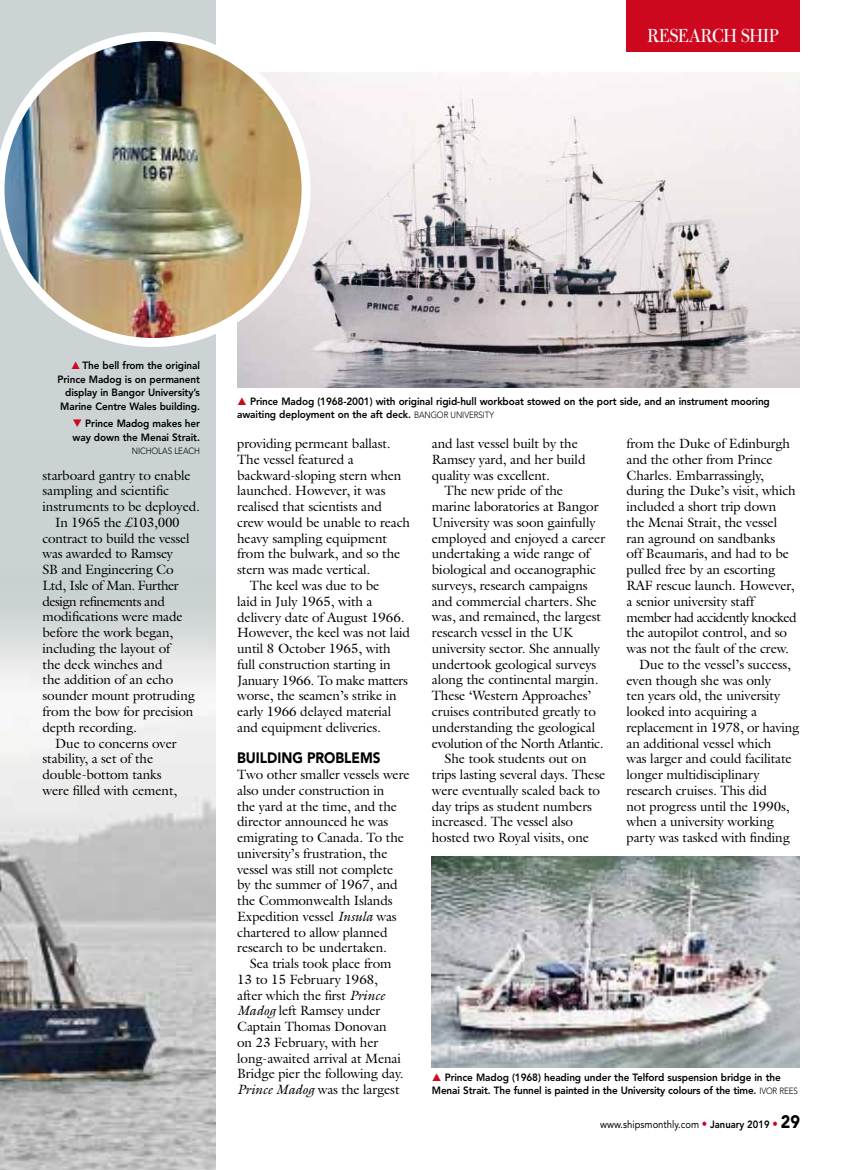
<style>
.page{position:relative;width:851px;height:1170px;background:#fff}
.page>*{position:absolute;margin:0;border:0;box-sizing:border-box;transform-origin:0 0}
.t1{font:21px "Bulmer MT Std Display";color:#fff;scale:.95 1}
.t2{font:900 15px "Avenir LT Std";color:#000;scale:.9 1}
.t3{font:13.5px/15.8px "Galliard Std";letter-spacing:-.01em;color:#000}
.t4{font:13.5px "Galliard Std";letter-spacing:-.03em;color:#000}
.t5{font:13.5px "Galliard Std";letter-spacing:-.04em;color:#000}
.t6{font:800 10.5px/13.5px "Avenir LT Std";letter-spacing:-.01em;color:#000;scale:.95 1}
.t7{font:10.5px "Avenir LT Std";color:#000;scale:.9 1}
.t8{font:300 9px "Avenir LT Std";letter-spacing:-.01em;color:#000;scale:.9 1}
.s1{color:#cd071e}
.s2{font-weight:300;font-size:9px}
.s3{font-style:italic}
.s4{font-size:12px;color:#c90023}
.s5{font-weight:800}
.s6{font-weight:900;font-size:18px}
</style>
<div class="page">
<div style="left:0;top:0;width:216px;height:1169px;background:#ccd3d5"></div>
<img style="left:0;top:632px;width:216px;height:537px">
<div style="left:626px;top:0;width:173px;height:51px;background:#cd071e"></div>
<img style="left:432px;top:856px;width:367px;height:211px">
<img style="left:237px;top:72px;width:562px;height:315px">
<img style="left:0;top:32px;width:310px;height:315px">
<h1 class="t1" style="left:647px;top:25px;width:140px">RESEARCH SHIP</h1>
<p class="t6" style="left:57px;top:358px;width:151px;text-align:right">The bell from the original<br>Prince Madog is on permanent display in Bangor University’s<br>Marine Centre Wales building.</p>
<p class="t6" style="left:72px;top:417px;width:136px"><span class="s1">❑</span> Prince Madog makes her way down the Menai Strait.</p>
<p class="t8" style="left:132px;top:446px;width:77px">NICHOLAS LEACH</p>
<p class="t3" style="left:43px;top:467px;width:150px">starboard gantry to enable</p>
<p class="t3" style="left:43px;top:482px;width:128px">sampling and scientific</p>
<p class="t3" style="left:43px;top:498px;width:159px">instruments to be deployed.</p>
<p class="t3" style="left:55px;top:514px;width:126px">In 1965 the £103,000</p>
<p class="t3" style="left:43px;top:530px;width:148px">contract to build the vessel</p>
<p class="t3" style="left:43px;top:545px;width:132px">was awarded to Ramsey</p>
<p class="t3" style="left:43px;top:561px;width:132px">SB and Engineering Co</p>
<p class="t4" style="left:43px;top:576px;width:137px">Ltd, Isle of Man. Further</p>
<p class="t5" style="left:43px;top:592px;width:124px">design refinements and</p>
<p class="t3" style="left:43px;top:608px;width:142px">modifications were made</p>
<p class="t3" style="left:43px;top:624px;width:132px">before the work began,</p>
<p class="t3" style="left:43px;top:640px;width:129px">including the layout of</p>
<p class="t3" style="left:43px;top:656px;width:122px">the deck winches and</p>
<p class="t3" style="left:43px;top:671px;width:132px">the addition of an echo</p>
<p class="t3" style="left:43px;top:687px;width:154px">sounder mount protruding</p>
<p class="t3" style="left:43px;top:703px;width:152px">from the bow for precision</p>
<p class="t3" style="left:43px;top:719px;width:96px">depth recording.</p>
<p class="t3" style="left:55px;top:734px;width:123px">Due to concerns over</p>
<p class="t3" style="left:43px;top:750px;width:112px">stability, a set of the</p>
<p class="t3" style="left:43px;top:766px;width:121px">double-bottom tanks</p>
<p class="t3" style="left:43px;top:782px;width:136px">were filled with cement,</p>
<p class="t6" style="left:237px;top:394px;width:562px;text-indent:13px">Prince Madog (1968-2001) with original rigid-hull workboat stowed on the port side, and an instrument mooring awaiting deployment on the aft deck. <span class="s2">BANGOR UNIVERSITY</span></p>
<p class="t3" style="left:432px;top:435px;width:147px">and last vessel built by the</p>
<p class="t3" style="left:432px;top:451px;width:155px">Ramsey yard, and her build</p>
<p class="t3" style="left:432px;top:467px;width:120px">quality was excellent.</p>
<p class="t3" style="left:444px;top:482px;width:120px">The new pride of the</p>
<p class="t3" style="left:432px;top:498px;width:168px">marine laboratories at Bangor</p>
<p class="t3" style="left:432px;top:514px;width:165px">University was soon gainfully</p>
<p class="t3" style="left:432px;top:530px;width:175px">employed and enjoyed a career</p>
<p class="t3" style="left:432px;top:545px;width:159px">undertaking a wide range of</p>
<p class="t3" style="left:432px;top:561px;width:166px">biological and oceanographic</p>
<p class="t3" style="left:432px;top:577px;width:157px">surveys, research campaigns</p>
<p class="t3" style="left:432px;top:593px;width:166px">and commercial charters. She</p>
<p class="t3" style="left:432px;top:608px;width:171px">was, and remained, the largest</p>
<p class="t3" style="left:432px;top:624px;width:142px">research vessel in the UK</p>
<p class="t3" style="left:432px;top:640px;width:169px">university sector. She annually</p>
<p class="t3" style="left:432px;top:656px;width:166px">undertook geological surveys</p>
<p class="t3" style="left:432px;top:671px;width:168px">along the continental margin.</p>
<p class="t3" style="left:432px;top:687px;width:161px">These ‘Western Approaches’</p>
<p class="t3" style="left:432px;top:703px;width:166px">cruises contributed greatly to</p>
<p class="t3" style="left:432px;top:719px;width:165px">understanding the geological</p>
<p class="t4" style="left:432px;top:734px;width:173px">evolution of the North Atlantic.</p>
<p class="t3" style="left:444px;top:750px;width:143px">She took students out on</p>
<p class="t3" style="left:432px;top:766px;width:175px">trips lasting several days. These</p>
<p class="t3" style="left:432px;top:782px;width:170px">were eventually scaled back to</p>
<p class="t3" style="left:432px;top:797px;width:161px">day trips as student numbers</p>
<p class="t3" style="left:432px;top:813px;width:143px">increased. The vessel also</p>
<p class="t3" style="left:432px;top:829px;width:159px">hosted two Royal visits, one</p>
<p class="t3" style="left:237px;top:435px;width:155px">providing permeant ballast.</p>
<p class="t3" style="left:237px;top:451px;width:118px">The vessel featured a</p>
<p class="t3" style="left:237px;top:467px;width:166px">backward-sloping stern when</p>
<p class="t3" style="left:237px;top:482px;width:150px">launched. However, it was</p>
<p class="t3" style="left:237px;top:498px;width:146px">realised that scientists and</p>
<p class="t3" style="left:237px;top:514px;width:174px">crew would be unable to reach</p>
<p class="t3" style="left:237px;top:530px;width:151px">heavy sampling equipment</p>
<p class="t3" style="left:237px;top:545px;width:165px">from the bulwark, and so the</p>
<p class="t3" style="left:237px;top:561px;width:135px">stern was made vertical.</p>
<p class="t3" style="left:250px;top:577px;width:131px">The keel was due to be</p>
<p class="t3" style="left:237px;top:593px;width:137px">laid in July 1965, with a</p>
<p class="t3" style="left:237px;top:608px;width:169px">delivery date of August 1966.</p>
<p class="t3" style="left:237px;top:624px;width:174px">However, the keel was not laid</p>
<p class="t3" style="left:237px;top:640px;width:155px">until 8 October 1965, with</p>
<p class="t3" style="left:237px;top:656px;width:155px">full construction starting in</p>
<p class="t4" style="left:237px;top:671px;width:172px">January 1966. To make matters</p>
<p class="t3" style="left:237px;top:687px;width:161px">worse, the seamen’s strike in</p>
<p class="t3" style="left:237px;top:703px;width:155px">early 1966 delayed material</p>
<p class="t3" style="left:237px;top:719px;width:145px">and equipment deliveries.</p>
<p class="t2" style="left:237px;top:748px;width:161px">BUILDING PROBLEMS</p>
<p class="t3" style="left:237px;top:766px;width:174px">Two other smaller vessels were also under construction in<br>the yard at the time, and the director announced he was emigrating to Canada. To the university’s frustration, the vessel was still not complete by the summer of 1967, and the Commonwealth Islands<br>Expedition vessel <span class="s3">Insula</span> was chartered to allow planned research to be undertaken.</p>
<p class="t3" style="left:237px;top:955px;width:168px;text-indent:13px">Sea trials took place from<br>13 to 15 February 1968, after which the first <span class="s3">Prince<br>Madog</span> left Ramsey under<br>Captain Thomas Donovan on 23 February, with her long-awaited arrival at Menai<br>Bridge pier the following day.<br><span class="s3">Prince Madog</span> was the largest</p>
<p class="t3" style="left:626px;top:435px;width:165px">from the Duke of Edinburgh</p>
<p class="t3" style="left:626px;top:451px;width:148px">and the other from Prince</p>
<p class="t3" style="left:626px;top:467px;width:139px">Charles. Embarrassingly,</p>
<p class="t3" style="left:626px;top:482px;width:171px">during the Duke’s visit, which</p>
<p class="t3" style="left:626px;top:498px;width:151px">included a short trip down</p>
<p class="t3" style="left:626px;top:514px;width:152px">the Menai Strait, the vessel</p>
<p class="t3" style="left:626px;top:530px;width:150px">ran aground on sandbanks</p>
<p class="t3" style="left:626px;top:545px;width:164px">off Beaumaris, and had to be</p>
<p class="t3" style="left:626px;top:561px;width:150px">pulled free by an escorting</p>
<p class="t3" style="left:626px;top:577px;width:169px">RAF rescue launch. However,</p>
<p class="t3" style="left:626px;top:593px;width:129px">a senior university staff</p>
<p class="t5" style="left:626px;top:608px;width:172px">member had accidently knocked</p>
<p class="t3" style="left:626px;top:624px;width:162px">the autopilot control, and so</p>
<p class="t3" style="left:626px;top:640px;width:164px">was not the fault of the crew.</p>
<p class="t3" style="left:639px;top:656px;width:153px">Due to the vessel’s success,</p>
<p class="t3" style="left:626px;top:672px;width:146px">even though she was only</p>
<p class="t3" style="left:626px;top:687px;width:155px">ten years old, the university</p>
<p class="t3" style="left:626px;top:703px;width:132px">looked into acquiring a</p>
<p class="t3" style="left:626px;top:719px;width:174px">replacement in 1978, or having</p>
<p class="t3" style="left:626px;top:735px;width:146px">an additional vessel which</p>
<p class="t3" style="left:626px;top:750px;width:167px">was larger and could facilitate</p>
<p class="t3" style="left:626px;top:766px;width:135px">longer multidisciplinary</p>
<p class="t3" style="left:626px;top:782px;width:142px">research cruises. This did</p>
<p class="t3" style="left:626px;top:798px;width:165px">not progress until the 1990s,</p>
<p class="t3" style="left:626px;top:813px;width:149px">when a university working</p>
<p class="t3" style="left:626px;top:829px;width:165px">party was tasked with finding</p>
<p class="t6" style="left:432px;top:1070px;width:386px;text-align:center">Prince Madog (1968) heading under the Telford suspension bridge in the<br>Menai Strait. The funnel is painted in the University colours of the time. <span class="s2">IVOR REES</span></p>
<p class="t7" style="left:600px;top:1118px;width:223px">www.shipsmonthly.com <span class="s4">•</span> <span class="s5">January 2019</span> <span class="s4">•</span> <span class="s6">29</span></p>
</div>
